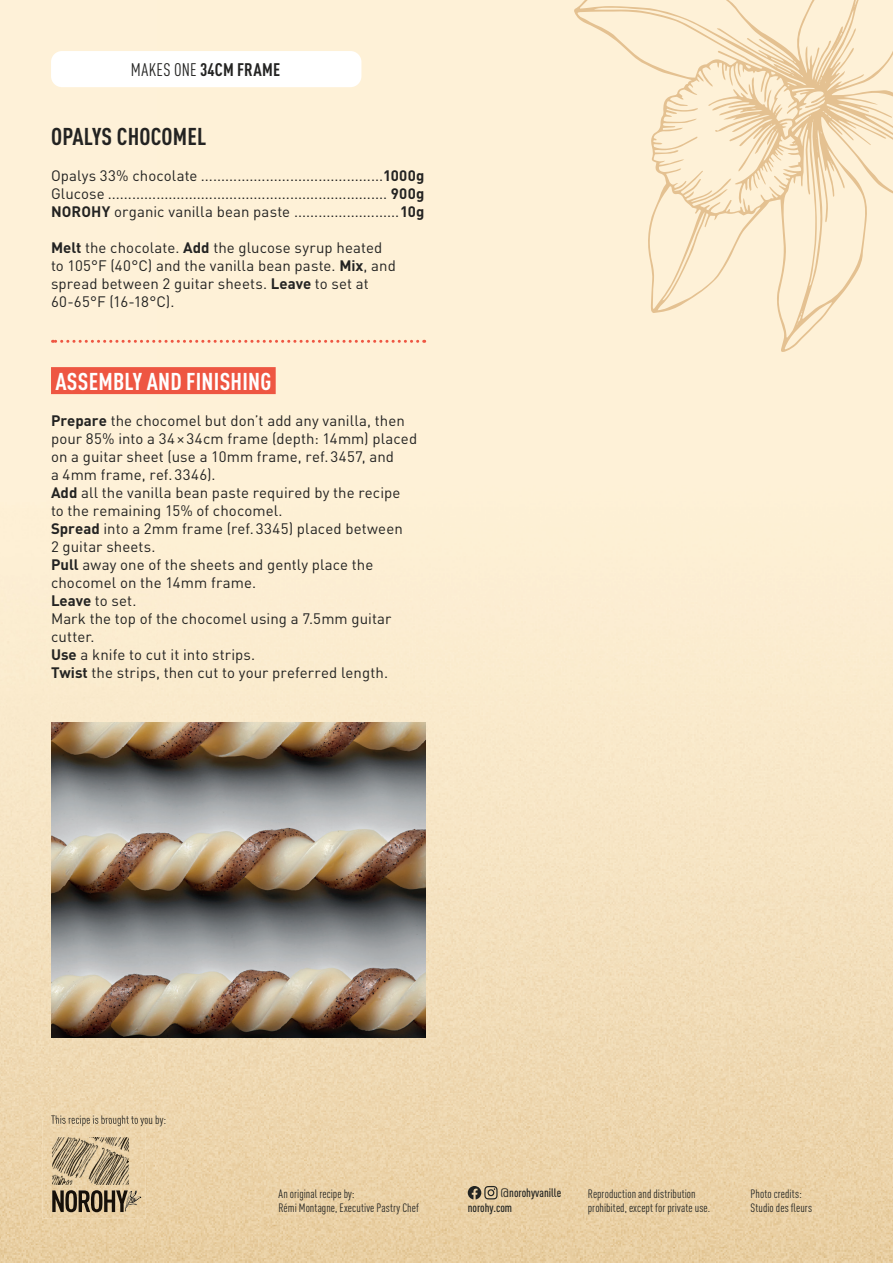
<style>
.page{position:relative;width:893px;height:1263px;background:#fef1d7}
.page>*{position:absolute;margin:0;border:0;box-sizing:border-box;transform-origin:0 0}
.t1{font:700 condensed 24px "DINOT";letter-spacing:.01em;color:#fff}
.t2{font:700 condensed 24px "DINOT";letter-spacing:.01em;color:#232322}
.t3{font:700 condensed 18px "DINOT";letter-spacing:.01em;color:#232322}
.t4{font:15px/18px "DINOT";letter-spacing:.005em;color:#232322}
.t5{font:500 condensed 12.15px/14.5px "DINOT";color:#212321}
.t6{font:condensed 12px/14.4px "DINOT";letter-spacing:.005em;color:#212321}
.t7{font:condensed 12px/14.4px "DINOT";letter-spacing:.005em;color:#222321}
.s1{font-weight:400}
.s2{font-weight:700}
.s3{font-weight:400;font-stretch:normal}
</style>
<div class="page">
<img style="left:158px;top:157px;width:735px;height:1106px">
<img style="left:0;top:1211px;width:158px;height:52px">
<img style="left:105px;top:339px;width:53px;height:872px">
<img style="left:0;top:58px;width:52px;height:1153px">
<img style="left:52px;top:51px;width:53px;height:1064px">
<img style="left:798px;top:0;width:95px;height:91px">
<img style="left:51px;top:1115px;width:114px;height:11px">
<svg style="left:468px;top:1186px;width:30px;height:13px"></svg>
<div style="left:51px;top:367px;width:225px;height:27px;background:#ee5642"></div>
<div style="left:51px;top:51px;width:310px;height:36px;background:#fff;border-radius:11px"></div>
<svg style="left:53px;top:340px;width:365px;height:3px"></svg>
<img style="left:51px;top:723px;width:374px;height:314px">
<img style="left:726px;top:0;width:131px;height:81px">
<img style="left:43px;top:1120px;width:103px;height:98px">
<img style="left:51px;top:1120px;width:95px;height:6px">
<img style="left:128px;top:1190px;width:13px;height:21px">
<svg style="left:128px;top:1192px;width:11px;height:14px"></svg>
<img style="left:52px;top:1190px;width:76px;height:22px">
<img style="left:52px;top:1138px;width:76px;height:46px">
<p class="t3" style="left:131px;top:59px;width:151px"><span class="s1">MAKES ONE</span> 34CM FRAME</p>
<h1 class="t2" style="left:51px;top:122px;width:157px">OPALYS CHOCOMEL</h1>
<p class="t4" style="left:51px;top:166px;width:375px;text-align:justify">Opalys 33% chocolate .............................................<span class="s2">1000g </span>Glucose ..................................................................... <span class="s2">900g NOROHY</span> organic vanilla bean paste ..........................<span class="s2">10g</span></p>
<p class="t4" style="left:51px;top:238px;width:346px"><span class="s2">Melt</span> the chocolate. <span class="s2">Add</span> the glucose syrup heated to 105°F (40°C) and the vanilla bean paste. <span class="s2">Mix</span>, and spread between 2 guitar sheets. <span class="s2">Leave</span> to set at 60-65°F (16-18°C).</p>
<h1 class="t1" style="left:55px;top:366px;width:217px">ASSEMBLY AND FINISHING</h1>
<p class="t4" style="left:51px;top:411px;width:368px"><span class="s2">Prepare</span> the chocomel but don’t add any vanilla, then pour 85% into a 34 × 34cm frame (depth: 14mm) placed on a guitar sheet (use a 10mm frame, ref. 3457, and<br>a 4mm frame, ref. 3346).<br><span class="s2">Add</span> all the vanilla bean paste required by the recipe<br>to the remaining 15% of chocomel.<br><span class="s2">Spread</span> into a 2mm frame (ref. 3345) placed between<br>2 guitar sheets.<br><span class="s2">Pull</span> away one of the sheets and gently place the chocomel on the 14mm frame.<br><span class="s2">Leave</span> to set.<br>Mark the top of the chocomel using a 7.5mm guitar cutter.<br><span class="s2">Use</span> a knife to cut it into strips.<br><span class="s2">Twist</span> the strips, then cut to your preferred length.</p>
<p class="t7" style="left:51px;top:1112px;width:117px">This recipe is brought to you by:</p>
<p class="t7" style="left:278px;top:1186px;width:142px">An original recipe by:<br>Rémi Montagne, Executive Pastry Chef</p>
<p class="t5" style="left:468px;top:1185px;width:95px;text-indent:33px"><span class="s3">@</span>norohyvanille norohy.com</p>
<p class="t6" style="left:588px;top:1186px;width:124px">Reproduction and distribution prohibited, except for private use.</p>
<p class="t6" style="left:750px;top:1186px;width:63px">Photo credits:<br>Studio des fleurs</p>
</div>
